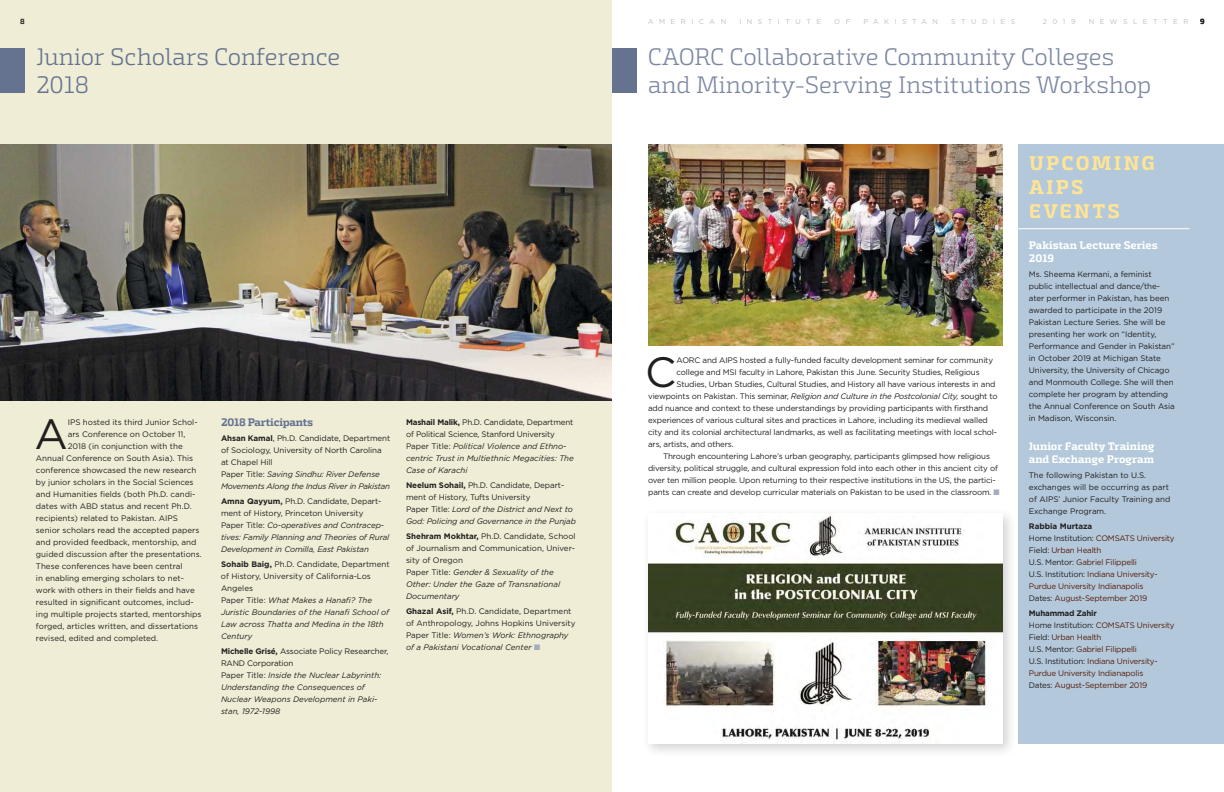
<style>
.page{position:relative;width:1224px;height:792px;background:#fff}
.page>*{position:absolute;margin:0;border:0;box-sizing:border-box;transform-origin:0 0}
.t1{font:42.3px "Gotham";color:#221f20}
.t2{font:300 24px/28px "Exo Slab Pro";letter-spacing:-.005em;color:#7c88a2}
.t3{font:300 24px/28px "Exo Slab Pro";letter-spacing:-.005em;color:#657391}
.t4{font:700 20px/24px "Exo Slab Pro";letter-spacing:.11em;color:#ffe495}
.t5{font:700 11px/13px "Exo Slab Pro";letter-spacing:-.005em;color:#fff}
.t6{font:700 11px "Exo Slab Pro";letter-spacing:-.02em;color:#657391}
.t7{font:8px/12px "Gotham";letter-spacing:-.01em;color:#221f20}
.t8{font:italic 8px/12px "Gotham";color:#221f20}
.t9{font:8px/12px "Gotham";letter-spacing:-.025em;color:#571d0c}
.t10{font:700 7.5px "Exo Slab Pro";color:#221f20}
.t11{font:7px "Gotham";letter-spacing:.79em;color:#bbbec1}
.s1{font-weight:700}
.s2{font-style:italic}
.s3{font-weight:700;font-style:normal}
.s4{font-style:normal}
.s5{color:#a5acc0}
.s6{color:#571d0c}
.s7{color:#221f20}
</style>
<div class="page">
<div style="left:0;top:0;width:612px;height:792px;background:#efedd5"></div>
<img style="left:0;top:144px;width:612px;height:257px">
<div style="left:0;top:48px;width:25px;height:45px;background:#657391"></div>
<div style="left:612px;top:48px;width:25px;height:45px;background:#657391"></div>
<div style="left:641px;top:507px;width:375px;height:250px;background:#221f20;opacity:.2"></div>
<img style="left:648px;top:514px;width:355px;height:230px">
<img style="left:648px;top:144px;width:355px;height:202px">
<div style="left:1018px;top:144px;width:206px;height:600px;background:#b3c8da"></div>
<hr style="left:1018px;top:228px;width:172px;height:1px;background:#fff">
<p class="t10" style="left:20px;top:17px;width:6px">8</p>
<p class="t11" style="left:648px;top:18px;width:80px">american</p>
<p class="t11" style="left:739px;top:18px;width:83px">institute</p>
<p class="t11" style="left:834px;top:18px;width:18px">o f</p>
<p class="t11" style="left:863px;top:18px;width:76px">pakistan</p>
<p class="t11" style="left:951px;top:18px;width:66px">studies</p>
<p class="t11" style="left:1043px;top:18px;width:34px">2019</p>
<p class="t11" style="left:1089px;top:18px;width:101px">newsletter</p>
<p class="t10" style="left:1200px;top:17px;width:6px">9</p>
<h2 class="t3" style="left:36px;top:43px;width:306px">Junior Scholars Conference<br>2018</h2>
<h2 class="t2" style="left:648px;top:43px;width:505px">CAORC Collaborative Community Colleges and Minority-Serving Institutions Workshop</h2>
<h1 class="t1" style="left:34px;top:411px;width:32px">A</h1>
<p class="t7" style="left:68px;top:416px;width:5px">IPS</p>
<p class="t7" style="left:83px;top:416px;width:116px">hosted its third Junior Schol-</p>
<p class="t7" style="left:68px;top:428px;width:119px">ars Conference on October 11,</p>
<p class="t7" style="left:68px;top:440px;width:117px">2018 (in conjunction with the</p>
<p class="t7" style="left:36px;top:452px;width:159px">Annual Conference on South Asia). This</p>
<p class="t7" style="left:36px;top:464px;width:162px">conference showcased the new research</p>
<p class="t7" style="left:36px;top:476px;width:159px">by junior scholars in the Social Sciences</p>
<p class="t7" style="left:36px;top:488px;width:161px">and Humanities fields (both Ph.D. candi-</p>
<p class="t7" style="left:36px;top:500px;width:157px">dates with ABD status and recent Ph.D.</p>
<p class="t7" style="left:36px;top:512px;width:129px">recipients) related to Pakistan. AIPS</p>
<p class="t7" style="left:36px;top:524px;width:165px">senior scholars read the accepted papers</p>
<p class="t7" style="left:36px;top:536px;width:162px">and provided feedback, mentorship, and</p>
<p class="t7" style="left:36px;top:548px;width:167px">guided discussion after the presentations.</p>
<p class="t7" style="left:36px;top:560px;width:148px">These conferences have been central</p>
<p class="t7" style="left:36px;top:572px;width:149px">in enabling emerging scholars to net-</p>
<p class="t7" style="left:36px;top:584px;width:160px">work with others in their fields and have</p>
<p class="t7" style="left:36px;top:596px;width:159px">resulted in significant outcomes, includ-</p>
<p class="t7" style="left:36px;top:608px;width:167px">ing multiple projects started, mentorships</p>
<p class="t7" style="left:36px;top:620px;width:164px">forged, articles written, and dissertations</p>
<p class="t7" style="left:36px;top:632px;width:124px">revised, edited and completed.</p>
<h3 class="t6" style="left:221px;top:415px;width:94px">2018 Participants</h3>
<p class="t7" style="left:221px;top:432px;width:171px"><span class="s1">Ahsan Kamal</span>, Ph.D. Candidate, Department of Sociology, U niversity of North Carolina at Chapel Hill<br>Paper Title: <span class="s2">Saving Sindhu: River Defense Movements Along the Indus River in Pakistan</span></p>
<p class="t8" style="left:221px;top:495px;width:170px"><span class="s3">Amna Qayyum,</span> <span class="s4">Ph.D. Candidate, Depart&shy;ment of History, Princeton U niversity<br>Paper Title:</span> Co-operatives and Contracep&shy;tives: Family Planning and Theories of Rural Development in Comilla, East Pakistan</p>
<p class="t8" style="left:221px;top:558px;width:170px"><span class="s3">Sohaib Baig,</span> <span class="s4">Ph.D. Candidate, Department of History, U niversity of California-Los<br>Angeles<br>Paper Title:</span> What Makes a Hanafi? The<br>Juristic Boundaries of the Hanafi School of<br>Law across Thatta and Medina in the 18th<br>Century</p>
<p class="t7" style="left:221px;top:645px;width:169px"><span class="s1">Michelle Grisé,</span> Associate Policy Researcher,<br>RAND</p>
<p class="t8" style="left:221px;top:657px;width:162px;text-indent:26px"><span class="s4">Corporation<br>Paper Title:</span> Inside the Nuclear Labyrinth:<br>Understanding the Consequences of<br>Nuclear Weapons Development in Paki&shy;stan, 1972-1998</p>
<p class="t8" style="left:406px;top:417px;width:169px"><span class="s3">Mashail Malik,</span> <span class="s4">Ph.D. Candidate, Department of Political Science, Stanford U niversity Paper Title:</span> Political Violence and Ethno&shy;centric Trust in Multiethnic Megacities: The Case of Karachi</p>
<p class="t7" style="left:406px;top:479px;width:172px"><span class="s1">Neelum Sohail,</span> Ph.D. Candidate, Depart&shy;ment of History, Tufts U niversity<br>Paper Title: <span class="s2">Lord of the District and Next to God: Policing and Governance in the Punjab</span></p>
<p class="t7" style="left:406px;top:530px;width:171px"><span class="s1">Shehram Mokhtar,</span> Ph.D. Candidate, School of Journalism and Communication, U niver&shy;sity of Oregon<br>Paper Title: <span class="s2">Gender &amp; Sexuality of the<br>Other: Under the Gaze of Transnational<br>Documentary</span></p>
<p class="t7" style="left:406px;top:605px;width:171px"><span class="s1">Ghazal Asif,</span> Ph.D. Candidate, Department of Anthropology, Johns Hopkins U niversity Paper Title: <span class="s2">Women’s Work: Ethnography of a Pakistani Vocational Center</span> <span class="s5">■</span></p>
<h1 class="t1" style="left:645px;top:348px;width:28px">C</h1>
<p class="t7" style="left:677px;top:354px;width:7px">AORC</p>
<p class="t7" style="left:703px;top:354px;width:20px">and AIPS</p>
<p class="t7" style="left:740px;top:354px;width:255px">hosted a fully-funded faculty development seminar for community</p>
<p class="t7" style="left:677px;top:366px;width:51px">college and MSI</p>
<p class="t7" style="left:739px;top:366px;width:242px">faculty in Lahore, Pakistan this June. Security Studies, Religious</p>
<p class="t7" style="left:677px;top:378px;width:320px">Studies, U rban Studies, Cultural Studies, and History all have various interests in and</p>
<p class="t7" style="left:648px;top:390px;width:351px">viewpoints on Pakistan. This seminar, <span class="s2">Religion and Culture in the Postcolonial City,</span> sought to</p>
<p class="t7" style="left:648px;top:402px;width:342px">add nuance and context to these understandings by providing participants with firsthand</p>
<p class="t7" style="left:648px;top:414px;width:341px">experiences of various cultural sites and practices in Lahore, including its medieval walled</p>
<p class="t7" style="left:648px;top:426px;width:350px">city and its colonial architectural landmarks, as well as facilitating meetings with local schol-</p>
<p class="t7" style="left:648px;top:438px;width:87px">ars, artists, and others.</p>
<p class="t7" style="left:663px;top:450px;width:328px">Through encountering Lahore’s urban geography, participants glimpsed how religious</p>
<p class="t7" style="left:648px;top:462px;width:351px">diversity, political struggle, and cultural expression fold into each other in this ancient city of</p>
<p class="t7" style="left:648px;top:474px;width:349px">over ten million people. U pon returning to their respective institutions in the US, the partici-</p>
<p class="t7" style="left:648px;top:486px;width:353px">pants can create and develop curricular materials on Pakistan to be used in the classroom. <span class="s5">■</span></p>
<h3 class="t4" style="left:1029px;top:151px;width:127px">Upcoming<br>AIPS<br>Events</h3>
<h3 class="t5" style="left:1029px;top:239px;width:130px">Pakistan Lecture Series<br>2019</h3>
<p class="t7" style="left:1029px;top:268px;width:147px">Ms. Sheema Kermani, a feminist public intellectual and dance/the&shy;ater performer in Pakistan, has been awarded to participate in the 2019<br>Pakistan Lecture Series. She will be presenting her work on “Identity, Performance and Gender in Pakistan” in October 2019 at M ichigan State<br>U niversity, the U niversity of Chicago and Monmouth College. She will then complete her program by attending the Annual Conference on South Asia in Madison, Wisconsin.</p>
<h3 class="t5" style="left:1029px;top:440px;width:127px">Junior Faculty Training and Exchange Program</h3>
<p class="t7" style="left:1029px;top:469px;width:142px">The following Pakistan to U.S. exchanges will be occurring as part of AIPS</p>
<p class="t7" style="left:1029px;top:493px;width:143px;text-indent:30px">’ Junior Faculty Training and<br>Exchange Program.</p>
<p class="t7" style="left:1029px;top:520px;width:70px"><span class="s1">Rabbia Murtaza<br></span>Home I nstitution: <span class="s6">COMSATS</span></p>
<p class="t9" style="left:1137px;top:532px;width:39px">U niversity</p>
<p class="t9" style="left:1029px;top:544px;width:130px"><span class="s7">Field:</span> U rban Health<br><span class="s7">U.S. Mentor:</span> Gabriel Filippelli<br><span class="s7">U.S. I nstitution:</span> I ndiana U niversity-<br>Purdue U niversity I ndianapolis<br><span class="s7">Dates:</span> August-September 2019</p>
<p class="t7" style="left:1029px;top:607px;width:70px"><span class="s1">Muhammad Zahir<br></span>Home I nstitution: <span class="s6">COMSATS</span></p>
<p class="t9" style="left:1137px;top:619px;width:39px">U niversity</p>
<p class="t9" style="left:1029px;top:631px;width:130px"><span class="s7">Field:</span> U rban Health<br><span class="s7">U.S. Mentor:</span> Gabriel Filippelli<br><span class="s7">U.S. I nstitution:</span> I ndiana U niversity-<br>Purdue U niversity I ndianapolis<br><span class="s7">Dates:</span> August-September 2019</p>
</div>
